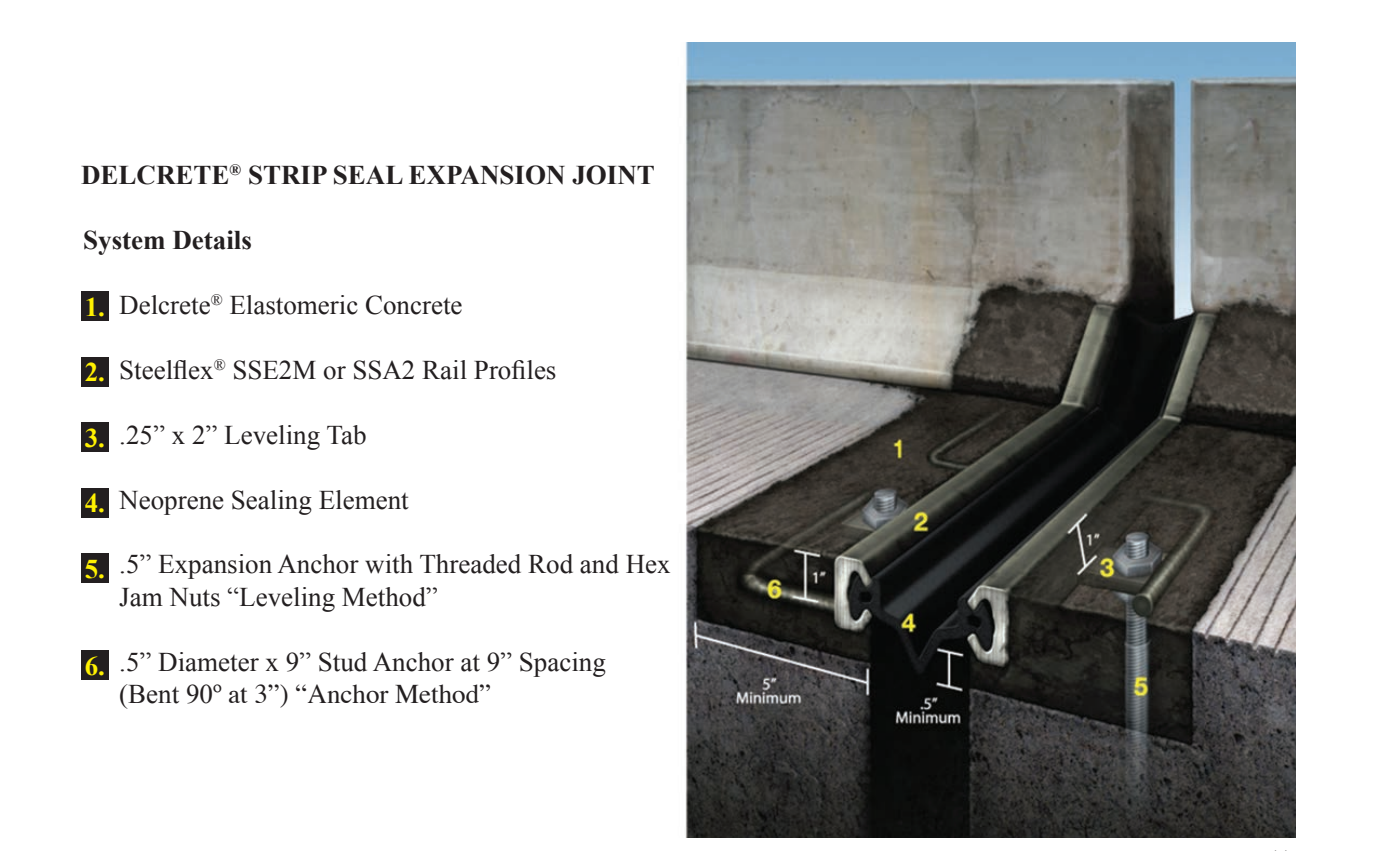
<style>
.page{position:relative;width:1377px;height:851px;background:#fff}
.page>*{position:absolute;margin:0;border:0;box-sizing:border-box;transform-origin:0 0}
.t1{font:27px/32.4px "Times New Roman";color:#231f20}
.t2{font:700 27px "Times New Roman";color:#231f20}
.t3{font:27px "Times";color:#231f20}
.t4{font:700 27px "Times New Roman";color:#fff101}
.s1{font-family:"Times New Roman"}
</style>
<div class="page">
<img style="left:685px;top:43px;width:611px;height:794px">
<div style="left:81px;top:291px;width:28px;height:30px;background:#231f20"></div>
<div style="left:81px;top:357px;width:28px;height:30px;background:#231f20"></div>
<div style="left:81px;top:422px;width:28px;height:30px;background:#231f20"></div>
<div style="left:81px;top:488px;width:28px;height:30px;background:#231f20"></div>
<div style="left:81px;top:553px;width:28px;height:30px;background:#231f20"></div>
<div style="left:81px;top:650px;width:28px;height:30px;background:#231f20"></div>
<p class="t2" style="left:81px;top:157px;width:575px">DELCRETE<sup>®</sup> STRIP SEAL EXPANSION JOINT</p>
<p class="t2" style="left:83px;top:221px;width:170px">System Details</p>
<p class="t1" style="left:119px;top:288px;width:345px">Delcrete<sup>®</sup> Elastomeric Concrete</p>
<p class="t4" style="left:85px;top:288px;width:22px">1.</p>
<p class="t4" style="left:85px;top:353px;width:22px">2.</p>
<p class="t1" style="left:119px;top:353px;width:439px">Steelflex<sup>®</sup> SSE2M or SSA2 Rail Profiles</p>
<p class="t4" style="left:85px;top:419px;width:22px">3.</p>
<p class="t1" style="left:119px;top:418px;width:249px">.25” x 2” Leveling Tab</p>
<p class="t4" style="left:85px;top:484px;width:22px">4.</p>
<p class="t1" style="left:119px;top:483px;width:291px">Neoprene Sealing Element</p>
<p class="t4" style="left:85px;top:550px;width:22px">5.</p>
<p class="t1" style="left:119px;top:547px;width:553px">.5” Expansion Anchor with Threaded Rod and Hex<br>Jam Nuts “Leveling Method”</p>
<p class="t4" style="left:85px;top:646px;width:22px">6.</p>
<p class="t1" style="left:119px;top:645px;width:488px">.5” Diameter x 9” Stud Anchor at 9” Spacing</p>
<p class="t3" style="left:119px;top:668px;width:374px"><span class="s1">(Bent 90</span>º at 3”) “Anchor Method”</p>
</div>
